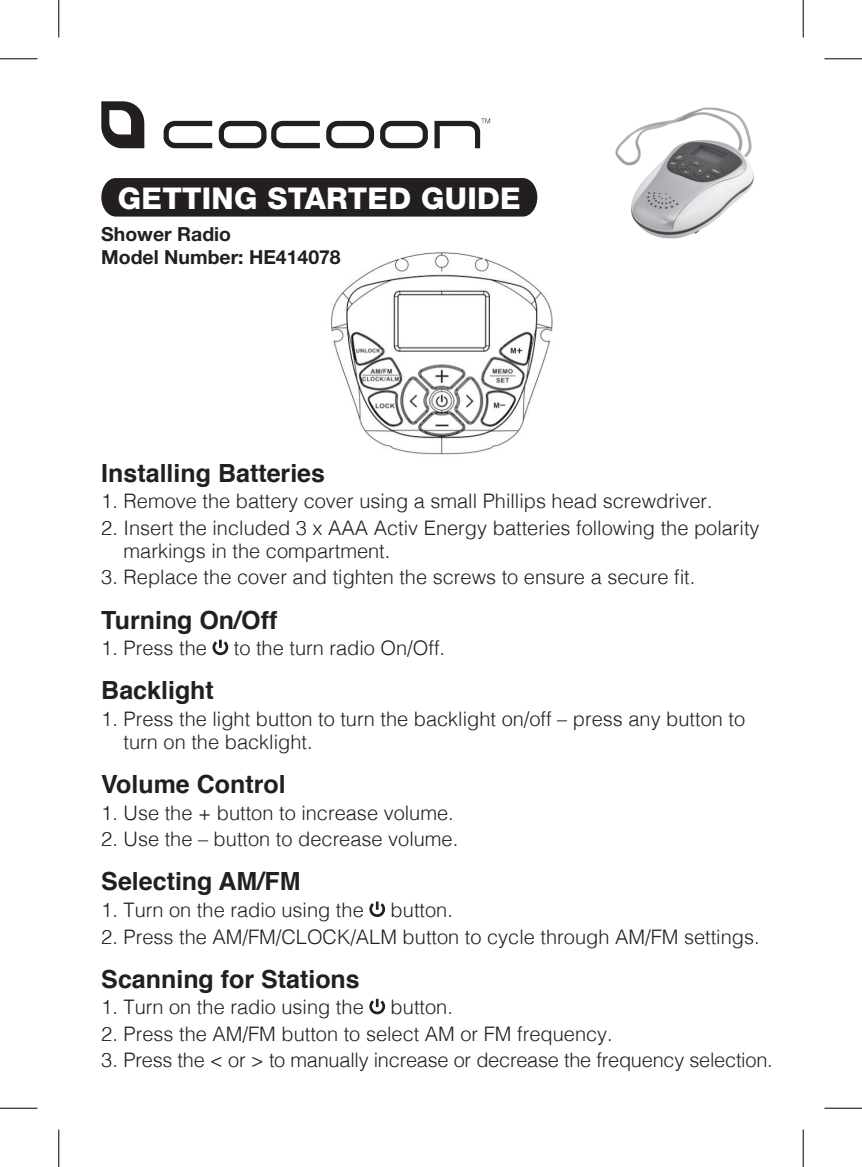
<style>
.page{position:relative;width:862px;height:1167px;background:#fff}
.page>*{position:absolute;margin:0;border:0;box-sizing:border-box;transform-origin:0 0}
.t1{font:800 30px "Helvetica Neue LT Std";letter-spacing:.01em;color:#fff}
.t2{font:700 25px "Helvetica";color:#231f20}
.t3{font:300 20px/23px "Helvetica";color:#231f20}
.t4{font:700 19.5px/23.2px "Helvetica Neue LT Std";color:#231f20}
</style>
<div class="page">
<div style="left:101px;top:178px;width:436px;height:38px;background:#231f20"></div>
<svg style="left:101px;top:101px;width:43px;height:47px"></svg>
<svg style="left:164px;top:121px;width:48px;height:27px"></svg>
<svg style="left:326px;top:121px;width:48px;height:27px"></svg>
<svg style="left:380px;top:121px;width:48px;height:27px"></svg>
<svg style="left:219px;top:121px;width:101px;height:27px"></svg>
<svg style="left:434px;top:118px;width:56px;height:30px"></svg>
<svg style="left:212px;top:639px;width:17px;height:16px"></svg>
<svg style="left:369px;top:901px;width:17px;height:16px"></svg>
<svg style="left:369px;top:998px;width:17px;height:16px"></svg>
<img style="left:331px;top:252px;width:222px;height:203px">
<img style="left:615px;top:107px;width:139px;height:132px">
<hr style="left:0;top:58px;width:38px;height:1px;background:#000">
<hr style="left:824px;top:58px;width:38px;height:1px;background:#000">
<hr style="left:0;top:1107px;width:38px;height:1px;background:#000">
<hr style="left:824px;top:1107px;width:38px;height:1px;background:#000">
<hr style="left:58px;top:0;width:1px;height:37px;background:#000">
<hr style="left:58px;top:1129px;width:1px;height:37px;background:#000">
<hr style="left:802px;top:0;width:1px;height:37px;background:#000">
<hr style="left:802px;top:1129px;width:1px;height:37px;background:#000">
<h1 class="t1" style="left:118px;top:180px;width:404px">GETTING STARTED GUIDE</h1>
<p class="t4" style="left:101px;top:222px;width:241px">Shower Radio<br>Model Number: HE414078</p>
<p class="t2" style="left:101px;top:452px;width:225px">Installing Batteries</p>
<p class="t3" style="left:101px;top:488px;width:613px">1. Remove the battery cover using a small Phillips head screwdriver.</p>
<p class="t3" style="left:124px;top:515px;width:637px;text-indent:-22px">2. Insert the included 3 x AAA Activ Energy batteries following the polarity markings in the compartment.</p>
<p class="t3" style="left:101px;top:564px;width:595px">3. Replace the cover and tighten the screws to ensure a secure fit.</p>
<p class="t2" style="left:101px;top:599px;width:177px">Turning On/Off</p>
<p class="t3" style="left:101px;top:635px;width:107px">1. Press the</p>
<p class="t3" style="left:234px;top:635px;width:213px">to the turn radio On/Off.</p>
<p class="t2" style="left:101px;top:670px;width:114px">Backlight</p>
<p class="t3" style="left:124px;top:705px;width:623px;text-indent:-22px">1. Press the light button to turn the backlight on/off – press any button to turn on the backlight.</p>
<p class="t2" style="left:101px;top:764px;width:186px">Volume Control</p>
<p class="t3" style="left:101px;top:799px;width:354px">1. Use the + button to increase volume.</p>
<p class="t3" style="left:101px;top:826px;width:358px">2. Use the – button to decrease volume.</p>
<p class="t2" style="left:101px;top:861px;width:201px">Selecting AM/FM</p>
<p class="t3" style="left:101px;top:896px;width:264px">1. Turn on the radio using the</p>
<p class="t3" style="left:390px;top:896px;width:64px">button.</p>
<p class="t3" style="left:101px;top:923px;width:660px">2. Press the AM/FM/CLOCK/ALM button to cycle through AM/FM settings.</p>
<p class="t2" style="left:101px;top:958px;width:260px">Scanning for Stations</p>
<p class="t3" style="left:101px;top:994px;width:264px">1. Turn on the radio using the</p>
<p class="t3" style="left:390px;top:994px;width:64px">button.</p>
<p class="t3" style="left:101px;top:1020px;width:513px">2. Press the AM/FM button to select AM or FM frequency.</p>
<p class="t3" style="left:101px;top:1047px;width:673px">3. Press the &lt; or &gt; to manually increase or decrease the frequency selection.</p>
</div>
